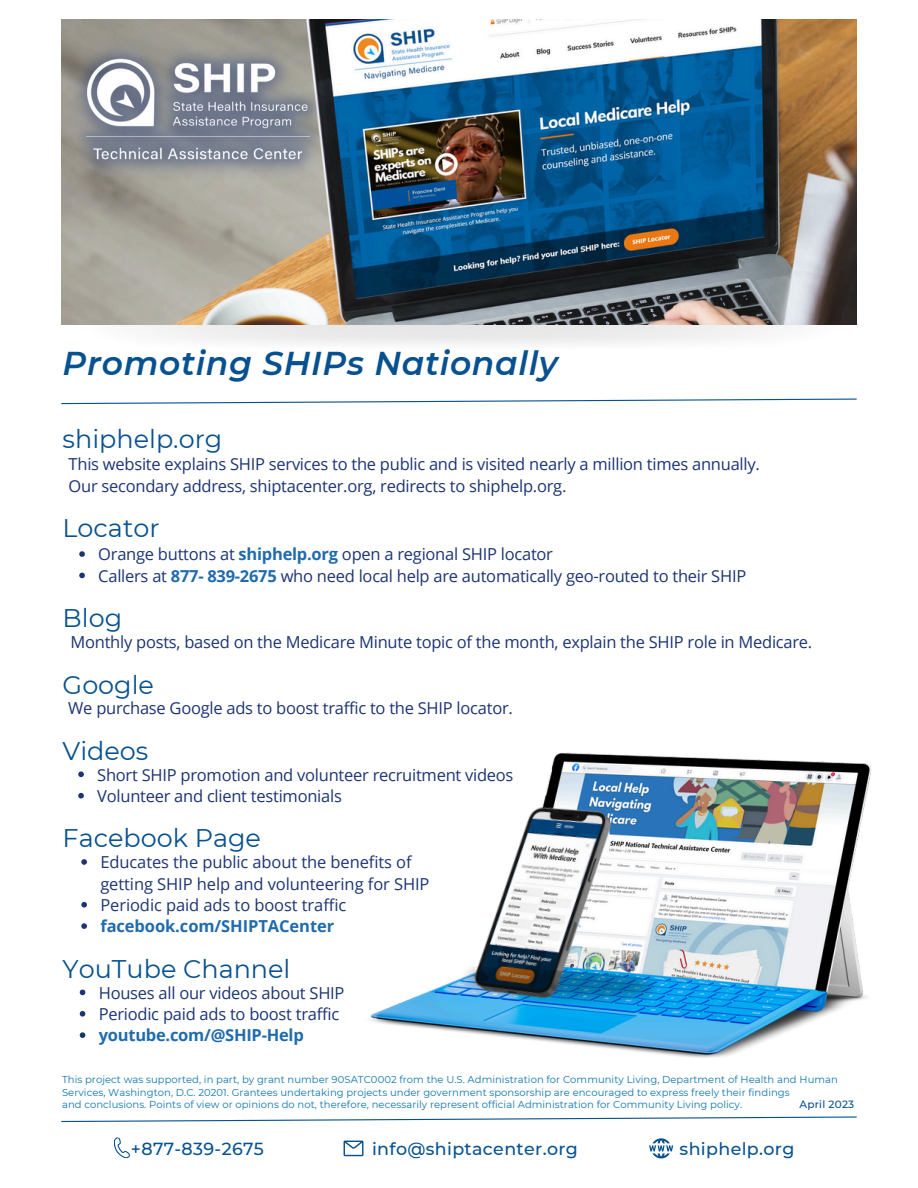
<style>
.page{position:relative;width:918px;height:1188px;background:#fff}
.page>*{position:absolute;margin:0;border:0;box-sizing:border-box;transform-origin:0 0}
.t1{font:italic 600 33px "Montserrat";letter-spacing:.02em;color:#075190}
.t2{font:25.5px "Montserrat";color:#075190}
.t3{font:500 17.4px "Montserrat";letter-spacing:.02em;color:#075190}
.t4{font:16.5px/21.3px "Open Sans";letter-spacing:-.015em;color:#1c3474}
.t5{font:700 16.5px "Open Sans";letter-spacing:-.005em;color:#206bae}
.t6{font:500 10.5px "Montserrat";letter-spacing:.02em;color:#075190}
.t7{font:10.05px/12.6px "Montserrat";letter-spacing:.005em;color:#0e76b0}
.s1{font-weight:700;color:#206bae}
</style>
<div class="page">
<img style="left:63px;top:324px;width:791px;height:20px">
<img style="left:61px;top:20px;width:796px;height:304px">
<img style="left:66px;top:39px;width:264px;height:139px">
<svg style="left:61px;top:398px;width:796px;height:7px"></svg>
<svg style="left:344px;top:1141px;width:20px;height:15px"></svg>
<svg style="left:649px;top:1138px;width:24px;height:20px"></svg>
<svg style="left:113px;top:1137px;width:17px;height:22px"></svg>
<svg style="left:61px;top:1116px;width:796px;height:7px"></svg>
<img style="left:370px;top:753px;width:502px;height:305px">
<img style="left:454px;top:801px;width:187px;height:164px">
<img style="left:454px;top:965px;width:212px;height:52px">
<svg style="left:81px;top:859px;width:6px;height:6px"></svg>
<svg style="left:81px;top:902px;width:6px;height:6px"></svg>
<svg style="left:81px;top:923px;width:6px;height:6px"></svg>
<svg style="left:79px;top:551px;width:6px;height:6px"></svg>
<svg style="left:79px;top:573px;width:6px;height:5px"></svg>
<svg style="left:78px;top:772px;width:6px;height:5px"></svg>
<svg style="left:78px;top:793px;width:6px;height:6px"></svg>
<svg style="left:80px;top:990px;width:5px;height:5px"></svg>
<svg style="left:80px;top:1011px;width:5px;height:6px"></svg>
<svg style="left:80px;top:1032px;width:5px;height:6px"></svg>
<h2 class="t1" style="left:63px;top:343px;width:497px">Promoting SHIPs Nationally</h2>
<h3 class="t2" style="left:63px;top:423px;width:161px">shiphelp.org</h3>
<p class="t4" style="left:69px;top:453px;width:693px">This website explains SHIP services to the public and is visited nearly a million times annually.<br>Our secondary address, shiptacenter.org, redirects to shiphelp.org.</p>
<h3 class="t2" style="left:63px;top:513px;width:98px">Locator</h3>
<p class="t4" style="left:98px;top:543px;width:456px">Orange buttons at <span class="s1">shiphelp.org</span> open a regional SHIP locator</p>
<p class="t4" style="left:98px;top:565px;width:649px">Callers at <span class="s1">877- 839-2675</span> who need local help are automatically geo-routed to their SHIP</p>
<h3 class="t2" style="left:63px;top:603px;width:61px">Blog</h3>
<p class="t4" style="left:70px;top:631px;width:743px">Monthly posts, based on the Medicare Minute topic of the month, explain the SHIP role in Medicare.</p>
<h3 class="t2" style="left:63px;top:669px;width:93px">Google</h3>
<p class="t4" style="left:68px;top:697px;width:446px">We purchase Google ads to boost traffic to the SHIP locator.</p>
<h3 class="t2" style="left:63px;top:735px;width:87px">Videos</h3>
<p class="t4" style="left:97px;top:763px;width:418px">Short SHIP promotion and volunteer recruitment videos</p>
<p class="t4" style="left:97px;top:785px;width:246px">Volunteer and client testimonials</p>
<h3 class="t2" style="left:63px;top:823px;width:200px">Facebook Page</h3>
<p class="t4" style="left:100px;top:851px;width:331px">Educates the public about the benefits of getting SHIP help and volunteering for SHIP</p>
<p class="t4" style="left:100px;top:894px;width:247px">Periodic paid ads to boost traffic</p>
<p class="t5" style="left:100px;top:915px;width:235px">facebook.com/SHIPTACenter</p>
<h3 class="t2" style="left:63px;top:953px;width:229px">YouTube Channel</h3>
<p class="t4" style="left:99px;top:982px;width:247px">Houses all our videos about SHIP</p>
<p class="t4" style="left:99px;top:1003px;width:242px">Periodic paid ads to boost traffic</p>
<p class="t5" style="left:99px;top:1024px;width:207px">youtube.com/@SHIP-Help</p>
<p class="t7" style="left:62px;top:1073px;width:777px">This project was supported, in part, by grant number 90SATC0002 from the U.S. Administration for Community Living, Department of Health and Human<br>Services, Washington, D.C. 20201. Grantees undertaking projects under government sponsorship are encouraged to express freely their findings<br>and conclusions. Points of view or opinions do not, therefore, necessarily represent official Administration for Community Living policy.</p>
<p class="t6" style="left:799px;top:1098px;width:56px">April 2023</p>
<p class="t3" style="left:131px;top:1138px;width:135px">+877-839-2675</p>
<p class="t3" style="left:372px;top:1138px;width:207px">info@shiptacenter.org</p>
<p class="t3" style="left:680px;top:1138px;width:116px">shiphelp.org</p>
</div>
